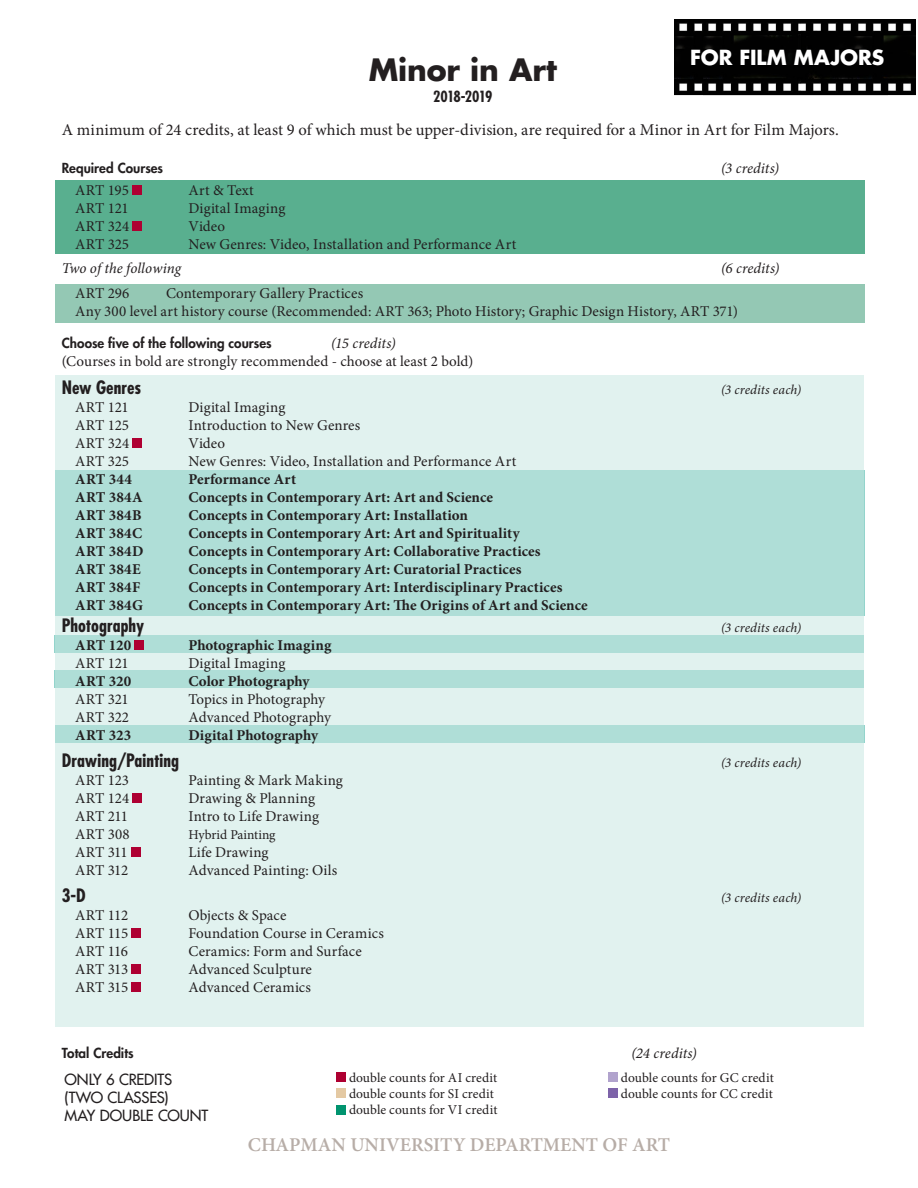
<style>
.page{position:relative;width:918px;height:1188px;background:#fff}
.page>*{position:absolute;margin:0;border:0;box-sizing:border-box;transform-origin:0 0}
.t1{font:700 30px "Futura Std";letter-spacing:-.005em;color:#231f20}
.t2{font:700 20.25px "Futura Std";color:#fff}
.t3{font:600 19.5px "Minion Pro";color:#b7ada7}
.t4{font:700 condensed 18px "Futura Std";color:#231f20}
.t5{font:16.5px "Minion Pro";letter-spacing:.005em;color:#231f20}
.t6{font:15px/18px "Minion Pro";letter-spacing:.005em;color:#231f20}
.t7{font:700 15px "Minion Pro";letter-spacing:.005em;color:#231f20}
.t8{font:italic 15px "Minion Pro";color:#231f20}
.t9{font:500 15px/18px "Futura Std";letter-spacing:-.01em;color:#231f20}
.t10{font:700 condensed 15px "Futura Std";letter-spacing:-.055em;color:#231f20}
.t11{font:13.5px/16.2px "Minion Pro";color:#231f20}
.t12{font:800 13.5px "Futura Std";color:#231f20}
.t13{font:italic 13.5px "Minion Pro";letter-spacing:.015em;color:#231f20}
</style>
<div class="page">
<svg style="left:55px;top:375px;width:809px;height:651px;fill:#e1f2ef"></svg>
<div style="left:55px;top:285px;width:810px;height:38px;background:#94c8b4"></div>
<div style="left:55px;top:180px;width:810px;height:74px;background:#59af8f"></div>
<div style="left:132px;top:185px;width:10px;height:10px;background:#ae0032"></div>
<div style="left:133px;top:221px;width:9px;height:10px;background:#ae0032"></div>
<div style="left:133px;top:438px;width:9px;height:10px;background:#ae0032"></div>
<div style="left:135px;top:640px;width:9px;height:10px;background:#ae0032"></div>
<div style="left:133px;top:793px;width:9px;height:10px;background:#ae0032"></div>
<div style="left:131px;top:847px;width:10px;height:10px;background:#ae0032"></div>
<div style="left:132px;top:929px;width:9px;height:9px;background:#ae0032"></div>
<div style="left:132px;top:965px;width:9px;height:9px;background:#ae0032"></div>
<div style="left:132px;top:983px;width:9px;height:9px;background:#ae0032"></div>
<div style="left:336px;top:1072px;width:10px;height:10px;background:#ae0032"></div>
<div style="left:336px;top:1089px;width:10px;height:9px;background:#e4c9a3"></div>
<div style="left:336px;top:1105px;width:10px;height:9px;background:#00946f"></div>
<div style="left:608px;top:1072px;width:10px;height:10px;background:#b1a3cd"></div>
<div style="left:608px;top:1089px;width:10px;height:9px;background:#7d63a9"></div>
<img style="left:674px;top:20px;width:29px;height:76px">
<img style="left:703px;top:20px;width:213px;height:76px">
<h2 class="t2" style="left:690px;top:44px;width:196px">FOR FILM MAJORS</h2>
<h1 class="t1" style="left:369px;top:50px;width:190px">Minor in Art</h1>
<p class="t10" style="left:433px;top:87px;width:61px">2018-2019</p>
<p class="t5" style="left:62px;top:119px;width:779px">A minimum of 24 credits, at least 9 of which must be upper-division, are required for a Minor in Art for Film Majors.</p>
<p class="t12" style="left:62px;top:160px;width:103px">Required Courses</p>
<p class="t8" style="left:721px;top:158px;width:60px">(3 credits)</p>
<p class="t6" style="left:75px;top:181px;width:55px">ART 195</p>
<p class="t6" style="left:189px;top:181px;width:67px">Art &amp; Text</p>
<p class="t6" style="left:75px;top:199px;width:55px">ART 121</p>
<p class="t6" style="left:189px;top:199px;width:98px">Digital Imaging</p>
<p class="t6" style="left:75px;top:217px;width:55px">ART 324</p>
<p class="t6" style="left:189px;top:217px;width:38px">Video</p>
<p class="t6" style="left:75px;top:235px;width:55px">ART 325</p>
<p class="t6" style="left:189px;top:235px;width:329px">New Genres: Video, Installation and Performance Art</p>
<p class="t8" style="left:62px;top:258px;width:121px">Two of the following</p>
<p class="t8" style="left:721px;top:258px;width:60px">(6 credits)</p>
<p class="t6" style="left:75px;top:284px;width:56px">ART 296</p>
<p class="t6" style="left:75px;top:284px;width:664px;text-indent:91px">Contemporary Gallery Practices<br>Any 300 level art history course (Recommended: ART 363; Photo History; Graphic Design History, ART 371)</p>
<p class="t12" style="left:62px;top:334px;width:211px">Choose five of the following courses</p>
<p class="t8" style="left:331px;top:333px;width:66px">(15 credits)</p>
<p class="t6" style="left:62px;top:352px;width:413px">(Courses in bold are strongly recommended - choose at least 2 bold)</p>
<p class="t4" style="left:62px;top:376px;width:81px">New Genres</p>
<p class="t13" style="left:721px;top:381px;width:82px">(3 credits each)</p>
<p class="t6" style="left:75px;top:398px;width:55px">ART 121</p>
<p class="t6" style="left:189px;top:398px;width:98px">Digital Imaging</p>
<p class="t6" style="left:75px;top:416px;width:55px">ART 125</p>
<p class="t6" style="left:189px;top:416px;width:173px">Introduction to New Genres</p>
<p class="t6" style="left:75px;top:434px;width:55px">ART 324</p>
<p class="t6" style="left:189px;top:434px;width:38px">Video</p>
<p class="t6" style="left:75px;top:452px;width:55px">ART 325</p>
<p class="t6" style="left:189px;top:452px;width:329px">New Genres: Video, Installation and Performance Art</p>
<p class="t7" style="left:75px;top:469px;width:58px">ART 344</p>
<p class="t7" style="left:189px;top:469px;width:109px">Performance Art</p>
<p class="t7" style="left:75px;top:487px;width:69px">ART 384A</p>
<p class="t7" style="left:189px;top:487px;width:306px">Concepts in Contemporary Art: Art and Science</p>
<p class="t7" style="left:75px;top:505px;width:68px">ART 384B</p>
<p class="t7" style="left:189px;top:505px;width:281px">Concepts in Contemporary Art: Installation</p>
<p class="t7" style="left:75px;top:523px;width:68px">ART 384C</p>
<p class="t7" style="left:189px;top:523px;width:333px">Concepts in Contemporary Art: Art and Spirituality</p>
<p class="t7" style="left:75px;top:541px;width:70px">ART 384D</p>
<p class="t7" style="left:189px;top:541px;width:354px">Concepts in Contemporary Art: Collaborative Practices</p>
<p class="t7" style="left:75px;top:559px;width:67px">ART 384E</p>
<p class="t7" style="left:189px;top:559px;width:334px">Concepts in Contemporary Art: Curatorial Practices</p>
<p class="t7" style="left:75px;top:577px;width:67px">ART 384F</p>
<p class="t7" style="left:189px;top:577px;width:376px">Concepts in Contemporary Art: Interdisciplinary Practices</p>
<p class="t7" style="left:75px;top:595px;width:69px">ART 384G</p>
<p class="t7" style="left:189px;top:595px;width:401px">Concepts in Contemporary Art: The Origins of Art and Science</p>
<p class="t4" style="left:62px;top:614px;width:84px">Photography</p>
<p class="t13" style="left:721px;top:618px;width:82px">(3 credits each)</p>
<p class="t7" style="left:75px;top:634px;width:58px">ART 120</p>
<p class="t7" style="left:189px;top:634px;width:144px">Photographic Imaging</p>
<p class="t6" style="left:75px;top:654px;width:55px">ART 121</p>
<p class="t6" style="left:189px;top:654px;width:98px">Digital Imaging</p>
<p class="t7" style="left:75px;top:670px;width:58px">ART 320</p>
<p class="t7" style="left:189px;top:670px;width:123px">Color Photography</p>
<p class="t6" style="left:75px;top:690px;width:55px">ART 321</p>
<p class="t6" style="left:189px;top:690px;width:138px">Topics in Photography</p>
<p class="t6" style="left:75px;top:708px;width:55px">ART 322</p>
<p class="t6" style="left:189px;top:708px;width:144px">Advanced Photography</p>
<p class="t7" style="left:75px;top:724px;width:57px">ART 323</p>
<p class="t7" style="left:189px;top:724px;width:131px">Digital Photography</p>
<p class="t4" style="left:62px;top:749px;width:119px">Drawing/Painting</p>
<p class="t13" style="left:721px;top:753px;width:82px">(3 credits each)</p>
<p class="t6" style="left:75px;top:771px;width:55px">ART 123</p>
<p class="t6" style="left:189px;top:771px;width:156px">Painting &amp; Mark Making</p>
<p class="t6" style="left:75px;top:789px;width:56px">ART 124</p>
<p class="t6" style="left:189px;top:789px;width:128px">Drawing &amp; Planning</p>
<p class="t6" style="left:75px;top:807px;width:54px">ART 211</p>
<p class="t6" style="left:189px;top:807px;width:132px">Intro to Life Drawing</p>
<p class="t6" style="left:75px;top:825px;width:56px">ART 308</p>
<p class="t11" style="left:189px;top:827px;width:89px">Hybrid Painting</p>
<p class="t6" style="left:75px;top:843px;width:54px">ART 311</p>
<p class="t6" style="left:189px;top:843px;width:82px">Life Drawing</p>
<p class="t6" style="left:75px;top:861px;width:55px">ART 312</p>
<p class="t6" style="left:189px;top:861px;width:150px">Advanced Painting: Oils</p>
<p class="t4" style="left:62px;top:884px;width:26px">3-D</p>
<p class="t13" style="left:721px;top:889px;width:82px">(3 credits each)</p>
<p class="t6" style="left:75px;top:906px;width:55px">ART 112</p>
<p class="t6" style="left:189px;top:906px;width:99px">Objects &amp; Space</p>
<p class="t6" style="left:75px;top:924px;width:55px">ART 115</p>
<p class="t6" style="left:189px;top:924px;width:197px">Foundation Course in Ceramics</p>
<p class="t6" style="left:75px;top:942px;width:54px">ART 116</p>
<p class="t6" style="left:189px;top:942px;width:175px">Ceramics: Form and Surface</p>
<p class="t6" style="left:75px;top:960px;width:54px">ART 313</p>
<p class="t6" style="left:189px;top:960px;width:125px">Advanced Sculpture</p>
<p class="t6" style="left:75px;top:978px;width:54px">ART 315</p>
<p class="t6" style="left:189px;top:978px;width:124px">Advanced Ceramics</p>
<p class="t12" style="left:62px;top:1044px;width:73px">Total Credits</p>
<p class="t8" style="left:631px;top:1043px;width:67px">(24 credits)</p>
<p class="t9" style="left:64px;top:1070px;width:145px">ONLY 6 CREDITS (TWO CLASSES)<br>MAY DOUBLE COUNT</p>
<p class="t11" style="left:349px;top:1070px;width:150px">double counts for AI credit double counts for SI credit double counts for VI credit</p>
<p class="t11" style="left:621px;top:1070px;width:154px">double counts for GC credit double counts for CC credit</p>
<h3 class="t3" style="left:248px;top:1131px;width:424px">CHAPMAN UNIVERSITY DEPARTMENT OF ART</h3>
</div>
